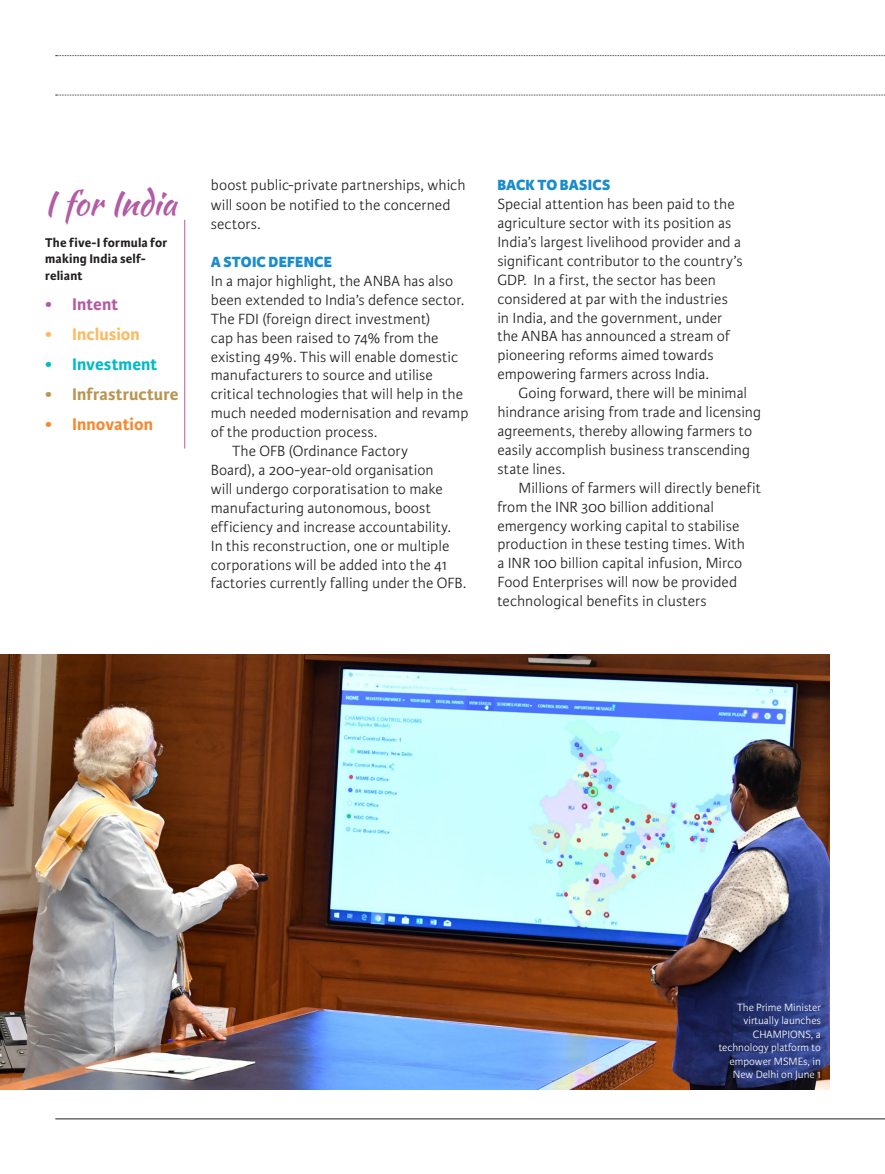
<style>
.page{position:relative;width:885px;height:1174px;background:#fff}
.page>*{position:absolute;margin:0;border:0;box-sizing:border-box;transform-origin:0 0}
.t1{font:33.45px "Kaushan Script";color:#b35ba4}
.t2{font:700 18px "Karmina Sans";letter-spacing:.005em;color:#b99652}
.t3{font:700 18px "Karmina Sans";letter-spacing:.005em;color:#03bac6}
.t4{font:700 18px "Karmina Sans";letter-spacing:.005em;color:#f58932}
.t5{font:700 18px "Karmina Sans";letter-spacing:.005em;color:#fcba61}
.t6{font:700 18px "Karmina Sans";letter-spacing:.005em;color:#b35ba4}
.t7{font:300 15.75px/18.9px "Karmina Sans";letter-spacing:.005em;color:#231f20}
.t8{font:800 15.75px "Karmina Sans";letter-spacing:.01em;color:#198ccd}
.t9{font:700 13.5px/16.2px "Karmina Sans";letter-spacing:.015em;color:#231f20}
.t10{font:300 11.25px/13.5px "Karmina Sans";color:#fff;text-align:right}
.s1{font-weight:800;color:#198ccd}
</style>
<div class="page">
<svg style="left:56px;top:95px;width:829px;height:1px"></svg>
<svg style="left:56px;top:55px;width:829px;height:1px"></svg>
<hr style="left:55px;top:1118px;width:829px;height:1px;background:#231f20">
<img style="left:0;top:654px;width:829px;height:435px">
<hr style="left:184px;top:220px;width:1px;height:228px;background:#b35ba4">
<p class="t1" style="left:44px;top:178px;width:134px">I for India</p>
<p class="t9" style="left:45px;top:235px;width:124px">The five-I formula for making India self&shy;reliant</p>
<p class="t6" style="left:45px;top:293px;width:75px">• Intent</p>
<p class="t5" style="left:45px;top:323px;width:96px">• Inclusion</p>
<p class="t3" style="left:45px;top:354px;width:114px">• Investment</p>
<p class="t2" style="left:45px;top:384px;width:135px">• Infrastructure</p>
<p class="t4" style="left:45px;top:414px;width:109px">• Innovation</p>
<p class="t7" style="left:211px;top:176px;width:256px;line-height:19.5px">boost public-private partnerships, which will soon be notified to the concerned sectors.</p>
<p class="t8" style="left:211px;top:253px;width:123px">A STOIC DEFENCE</p>
<p class="t7" style="left:211px;top:272px;width:259px">In a major highlight, the ANBA has also been extended to India’s defence sector.<br>The FDI (foreign direct investment)<br>cap has been raised to 74% from the existing 49%. This will enable domestic manufacturers to source and utilise critical technologies that will help in the much needed modernisation and revamp of the production process.</p>
<p class="t7" style="left:211px;top:442px;width:257px;text-indent:21px">The OFB (Ordinance Factory<br>Board), a 200-year-old organisation<br>will undergo corporatisation to make manufacturing autonomous, boost efficiency and increase accountability.<br>In this reconstruction, one or multiple corporations will be added into the 41 factories currently falling under the OFB.</p>
<p class="t7" style="left:497px;top:176px;width:247px"><span class="s1">BACK TO BASICS<br></span>Special attention has been paid to the agriculture sector with its position as India’s largest livelihood provider and a significant contributor to the country’s GDP. In a first, the sector has been considered at par with the industries in India, and the government, under the ANBA has announced a stream of pioneering reforms aimed towards empowering farmers across India.</p>
<p class="t7" style="left:497px;top:384px;width:265px;text-indent:21px">Going forward, there will be minimal hindrance arising from trade and licensing agreements, thereby allowing farmers to easily accomplish business transcending state lines.</p>
<p class="t7" style="left:497px;top:478px;width:265px;text-indent:21px">Millions of farmers will directly benefit from the INR 300 billion additional emergency working capital to stabilise production in these testing times. With<br>a INR 100 billion capital infusion, Mirco Food Enterprises will now be provided technological benefits in clusters</p>
<p class="t10" style="left:718px;top:1000px;width:104px">The Prime Minister virtually launches<br>CHAMPIONS, a technology platform to empower MSMEs, in<br>New Delhi on June 1</p>
</div>
